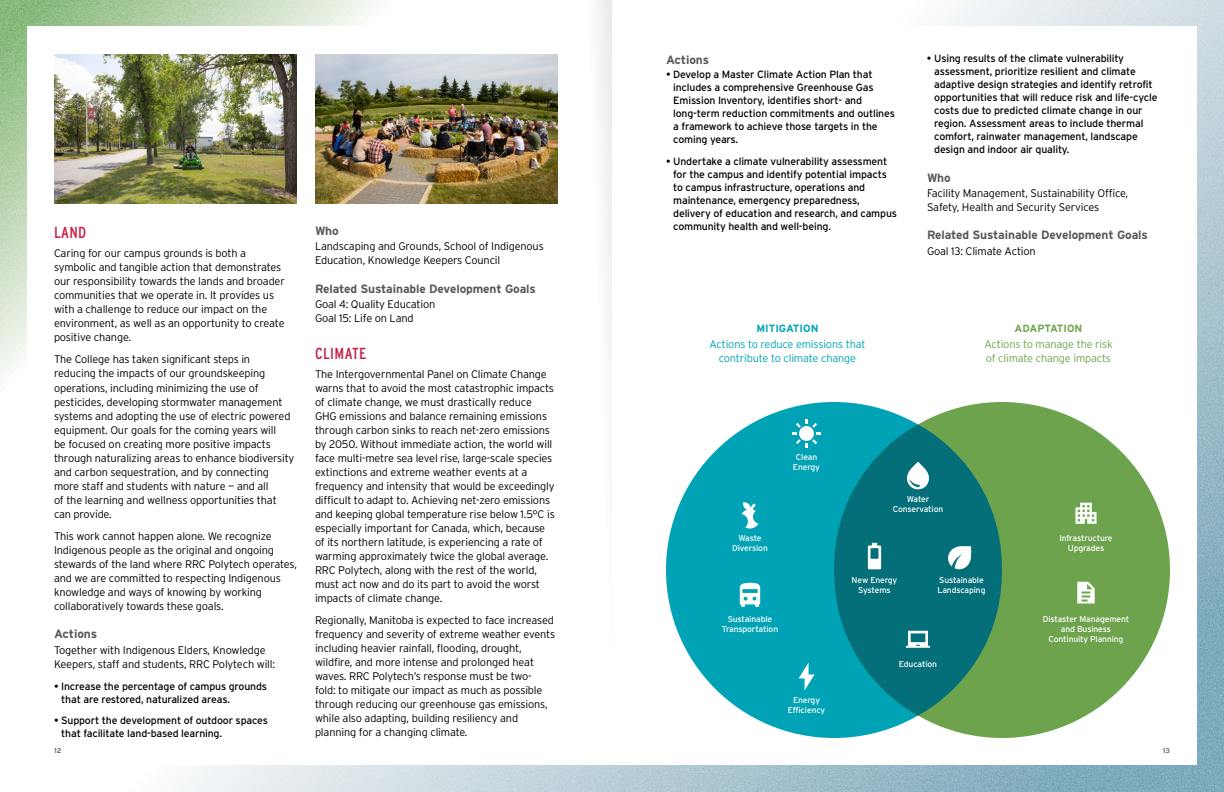
<style>
.page{position:relative;width:1224px;height:792px;background:#fff}
.page>*{position:absolute;margin:0;border:0;box-sizing:border-box;transform-origin:0 0}
.t1{font:16px "Interstate Condensed";letter-spacing:.025em;color:#c81f45}
.t2{font:700 12px "Interstate";letter-spacing:-.01em;color:#58595b}
.t3{font:300 11px/14px "Interstate";letter-spacing:-.015em;color:#000}
.t4{font:300 11px/14px "Interstate";letter-spacing:-.015em;color:#00a3b5;text-align:center}
.t5{font:300 11px/14px "Interstate";letter-spacing:-.015em;color:#6ea34d}
.t6{font:10.5px/13px "Interstate";letter-spacing:-.015em;color:#000}
.t7{font:700 10.5px "Interstate";color:#00a3b5}
.t8{font:700 10.5px "Interstate";color:#6ea34d}
.t9{font:8.5px/10px "Interstate";letter-spacing:-.015em;color:#fff;text-align:center}
.t10{font:700 7px "Interstate";color:#6d6e71}
</style>
<div class="page">
<img style="left:0;top:0;width:1224px;height:792px">
<div style="left:27px;top:27px;width:1170px;height:738px;background:#fff"></div>
<img style="left:315px;top:54px;width:243px;height:150px">
<div style="left:666px;top:402px;width:336px;height:336px;background:#00a3b5;border-radius:50%"></div>
<div style="left:834px;top:402px;width:336px;height:336px;background:#6ea34d;border-radius:50%"></div>
<div style="left:834px;top:425px;width:168px;height:291px;background:#046f79;border-radius:50%"></div>
<svg style="left:793px;top:420px;width:28px;height:28px"></svg>
<svg style="left:742px;top:502px;width:16px;height:26px"></svg>
<svg style="left:740px;top:583px;width:20px;height:24px"></svg>
<svg style="left:799px;top:663px;width:16px;height:27px"></svg>
<svg style="left:907px;top:462px;width:22px;height:27px"></svg>
<svg style="left:868px;top:543px;width:13px;height:26px"></svg>
<svg style="left:948px;top:546px;width:23px;height:23px"></svg>
<svg style="left:906px;top:631px;width:24px;height:17px"></svg>
<svg style="left:1075px;top:503px;width:22px;height:21px"></svg>
<svg style="left:1077px;top:582px;width:18px;height:22px"></svg>
<img style="left:54px;top:54px;width:243px;height:150px">
<svg style="left:576px;top:0;width:36px;height:792px"></svg>
<h1 class="t1" style="left:54px;top:223px;width:34px">LAND</h1>
<p class="t3" style="left:54px;top:246px;width:232px">Caring for our campus grounds is both a symbolic and tangible action that demonstrates our responsibility towards the lands and broader communities that we operate in. It provides us with a challenge to reduce our impact on the environment, as well as an opportunity to create positive change.</p>
<p class="t3" style="left:54px;top:353px;width:242px">The College has taken significant steps in reducing the impacts of our groundskeeping operations, including minimizing the use of pesticides, developing stormwater management systems and adopting the use of electric powered equipment. Our goals for the coming years will<br>be focused on creating more positive impacts through naturalizing areas to enhance biodiversity and carbon sequestration, and by connecting more staff and students with nature — and all<br>of the learning and wellness opportunities that can provide.</p>
<p class="t3" style="left:54px;top:529px;width:245px">This work cannot happen alone. We recognize Indigenous people as the original and ongoing stewards of the land where RRC Polytech operates, and we are committed to respecting Indigenous knowledge and ways of knowing by working collaboratively towards these goals.</p>
<p class="t2" style="left:54px;top:627px;width:45px">Actions</p>
<p class="t3" style="left:54px;top:643px;width:223px">Together with Indigenous Elders, Knowledge<br>Keepers, staff and students, RRC Polytech will:</p>
<p class="t6" style="left:61px;top:679px;width:207px;text-indent:-7px">• Increase the percentage of campus grounds that are restored, naturalized areas.</p>
<p class="t6" style="left:61px;top:714px;width:208px;text-indent:-7px">• Support the development of outdoor spaces that facilitate land-based learning.</p>
<p class="t2" style="left:315px;top:224px;width:25px">Who</p>
<p class="t3" style="left:315px;top:239px;width:230px">Landscaping and Grounds, School of Indigenous<br>Education, Knowledge Keepers Council</p>
<p class="t2" style="left:315px;top:282px;width:223px">Related Sustainable Development Goals</p>
<p class="t3" style="left:315px;top:297px;width:122px">Goal 4: Quality Education<br>Goal 15: Life on Land</p>
<h1 class="t1" style="left:315px;top:344px;width:53px">CLIMATE</h1>
<p class="t3" style="left:315px;top:367px;width:241px">The Intergovernmental Panel on Climate Change warns that to avoid the most catastrophic impacts of climate change, we must drastically reduce GHG emissions and balance remaining emissions through carbon sinks to reach net-zero emissions by 2050. Without immediate action, the world will face multi-metre sea level rise, large-scale species extinctions and extreme weather events at a frequency and intensity that would be exceedingly difficult to adapt to. Achieving net-zero emissions and keeping global temperature rise below 1.5°C is especially important for Canada, which, because of its northern latitude, is experiencing a rate of warming approximately twice the global average.<br>RRC Polytech, along with the rest of the world, must act now and do its part to avoid the worst impacts of climate change.</p>
<p class="t3" style="left:315px;top:613px;width:242px">Regionally, Manitoba is expected to face increased frequency and severity of extreme weather events including heavier rainfall, flooding, drought, wildfire, and more intense and prolonged heat waves. RRC Polytech’s response must be two&shy;fold: to mitigate our impact as much as possible through reducing our greenhouse gas emissions, while also adapting, building resiliency and planning for a changing climate.</p>
<p class="t2" style="left:666px;top:53px;width:45px">Actions</p>
<p class="t6" style="left:673px;top:68px;width:223px;text-indent:-7px">• Develop a Master Climate Action Plan that includes a comprehensive Greenhouse Gas Emission Inventory, identifies short- and long-term reduction commitments and outlines a framework to achieve those targets in the coming years.</p>
<p class="t6" style="left:673px;top:155px;width:225px;text-indent:-7px">• Undertake a climate vulnerability assessment for the campus and identify potential impacts to campus infrastructure, operations and maintenance, emergency preparedness, delivery of education and research, and campus community health and well-being.</p>
<p class="t7" style="left:756px;top:323px;width:64px">MITIGATION</p>
<p class="t4" style="left:709px;top:337px;width:158px">Actions to reduce emissions that contribute to climate change</p>
<p class="t6" style="left:934px;top:52px;width:225px;text-indent:-7px">• Using results of the climate vulnerability assessment, prioritize resilient and climate adaptive design strategies and identify retrofit opportunities that will reduce risk and life-cycle costs due to predicted climate change in our region. Assessment areas to include thermal comfort, rainwater management, landscape design and indoor air quality.</p>
<p class="t2" style="left:927px;top:171px;width:25px">Who</p>
<p class="t3" style="left:927px;top:186px;width:203px">Facility Management, Sustainability Office,<br>Safety, Health and Security Services</p>
<p class="t2" style="left:927px;top:229px;width:223px">Related Sustainable Development Goals</p>
<p class="t3" style="left:927px;top:244px;width:110px">Goal 13: Climate Action</p>
<p class="t8" style="left:1015px;top:323px;width:69px">ADAPTATION</p>
<p class="t5" style="left:984px;top:337px;width:130px">Actions to manage the risk of climate change impacts</p>
<p class="t9" style="left:793px;top:452px;width:29px">Clean<br>Energy</p>
<p class="t9" style="left:732px;top:533px;width:37px">Waste<br>Diversion</p>
<p class="t9" style="left:722px;top:614px;width:58px">Sustainable<br>Transportation</p>
<p class="t9" style="left:788px;top:695px;width:39px">Energy<br>Efficiency</p>
<p class="t9" style="left:893px;top:494px;width:52px">Water<br>Conservation</p>
<p class="t9" style="left:852px;top:575px;width:47px">New Energy<br>Systems</p>
<p class="t9" style="left:937px;top:575px;width:50px;text-align:left">Sustainable<br>Landscaping</p>
<p class="t9" style="left:899px;top:659px;width:40px">Education</p>
<p class="t9" style="left:1059px;top:533px;width:55px">Infrastructure<br>Upgrades</p>
<p class="t9" style="left:1043px;top:614px;width:88px">Distaster Management and Business<br>Continuity Planning</p>
<p class="t10" style="left:54px;top:746px;width:9px">12</p>
<p class="t10" style="left:1163px;top:746px;width:9px">13</p>
</div>
